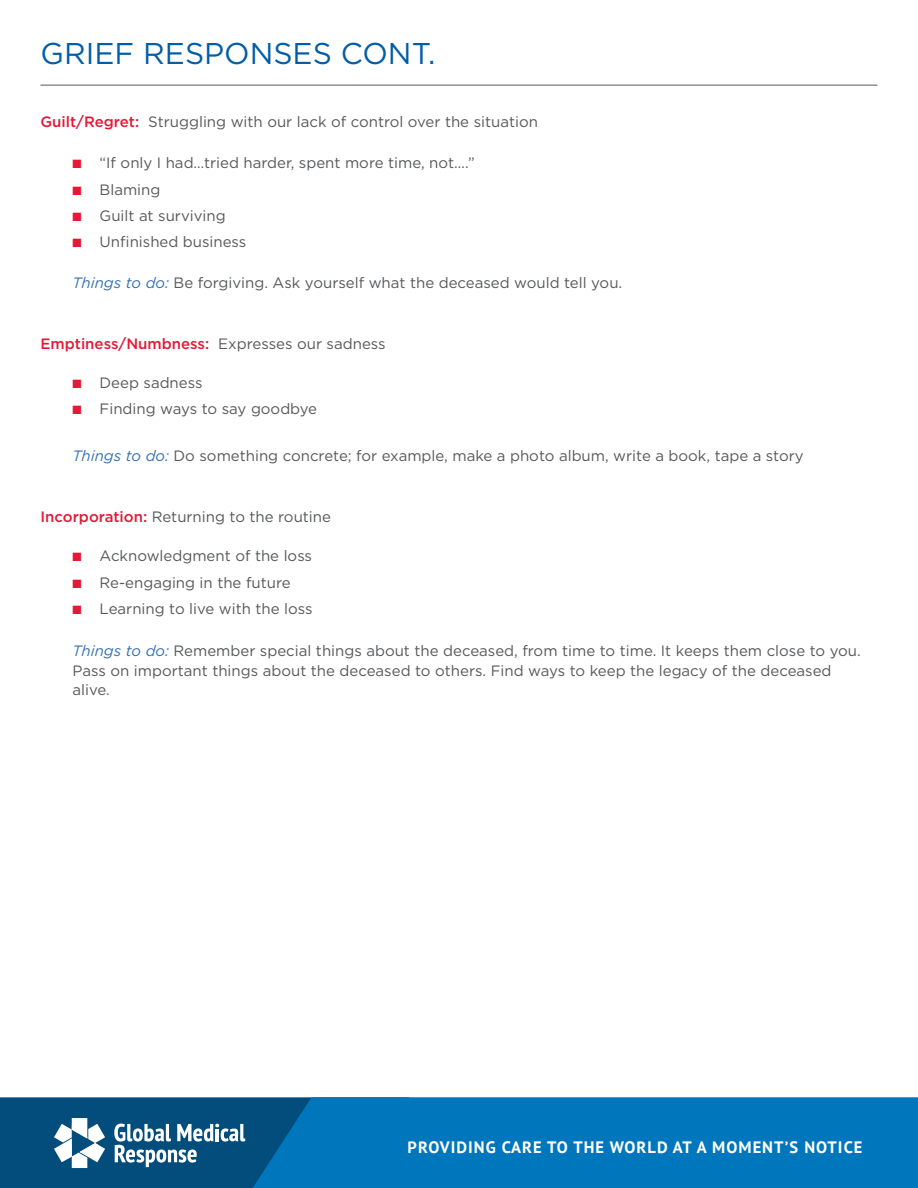
<style>
.page{position:relative;width:918px;height:1188px;background:#fff}
.page>*{position:absolute;margin:0;border:0;box-sizing:border-box;transform-origin:0 0}
.t1{font:30px "Gotham";color:#015da7}
.t2{font:700 16.5px "PT Sans";letter-spacing:.06em;color:#fff}
.t3{font:15px/19.5px "Gotham";color:#57585a}
.t4{font:500 15px "Gotham";color:#e51836}
.s1{font-weight:500;color:#e51836}
.s2{color:#e51836}
.s3{font-style:italic;color:#3271b4}
.s4{font-weight:400;color:#57585a}
</style>
<div class="page">
<hr style="left:40px;top:85px;width:838px;height:1px;background:#57585a">
<div style="left:409px;top:1097px;width:509px;height:91px;background:#0077bd"></div>
<svg style="left:0;top:1097px;width:409px;height:91px;background:#18699b"></svg>
<p class="t1" style="left:40px;top:35px;width:396px">GRIEF RESPONSES CONT.</p>
<p class="t3" style="left:40px;top:112px;width:499px"><span class="s1">Guilt/Regret:</span> Struggling with our lack of control over the situation</p>
<p class="t3" style="left:73px;top:153px;width:404px"><span class="s2">■</span> “If only I had…tried harder, spent more time, not….”</p>
<p class="t3" style="left:73px;top:179px;width:89px"><span class="s2">■</span> Blaming</p>
<p class="t3" style="left:73px;top:205px;width:155px"><span class="s2">■</span> Guilt at surviving</p>
<p class="t3" style="left:73px;top:232px;width:175px"><span class="s2">■</span> Unfinished business</p>
<p class="t3" style="left:73px;top:273px;width:551px"><span class="s3">Things to do:</span> Be forgiving. Ask yourself what the deceased would tell you.</p>
<p class="t4" style="left:40px;top:334px;width:347px">Emptiness/Numbness: <span class="s4">Expresses our sadness</span></p>
<p class="t3" style="left:73px;top:372px;width:131px"><span class="s2">■</span> Deep sadness</p>
<p class="t3" style="left:73px;top:398px;width:246px"><span class="s2">■</span> Finding ways to say goodbye</p>
<p class="t3" style="left:73px;top:445px;width:733px"><span class="s3">Things to do:</span> Do something concrete; for example, make a photo album, write a book, tape a story</p>
<p class="t3" style="left:40px;top:506px;width:292px"><span class="s1">Incorporation:</span> Returning to the routine</p>
<p class="t3" style="left:73px;top:546px;width:241px"><span class="s2">■</span> Acknowledgment of the loss</p>
<p class="t3" style="left:73px;top:572px;width:220px"><span class="s2">■</span> Re-engaging in the future</p>
<p class="t3" style="left:73px;top:599px;width:242px"><span class="s2">■</span> Learning to live with the loss</p>
<p class="t3" style="left:73px;top:641px;width:790px"><span class="s3">Things to do:</span> Remember special things about the deceased, from time to time. It keeps them close to you.<br>Pass on important things about the deceased to others. Find ways to keep the legacy of the deceased alive.</p>
<p class="t2" style="left:408px;top:1137px;width:456px">PROVIDING CARE TO THE WORLD AT A MOMENT’S NOTICE</p>
</div>
